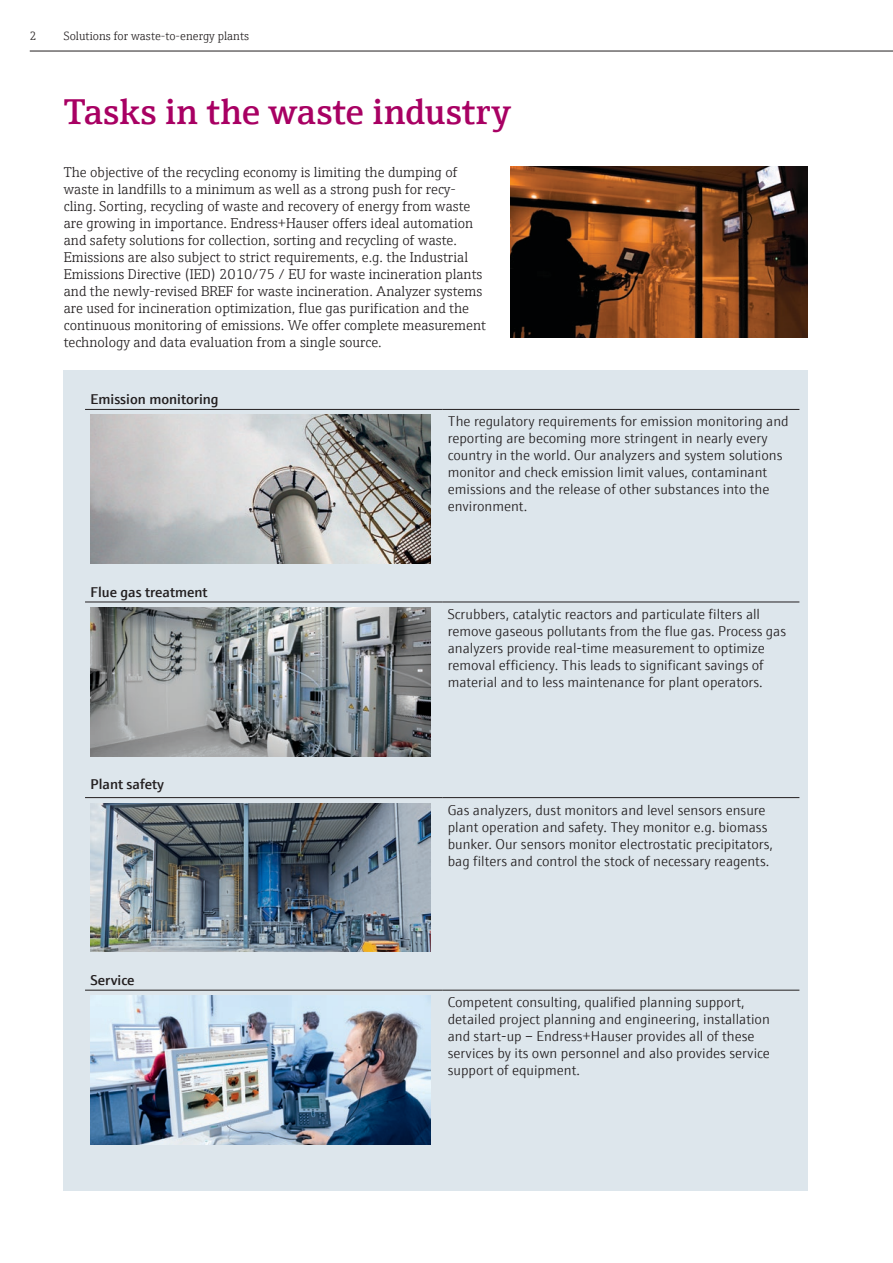
<style>
.page{position:relative;width:893px;height:1263px;background:#fff}
.page>*{position:absolute;margin:0;border:0;box-sizing:border-box;transform-origin:0 0}
.t1{font:600 36px "E+H Serif";letter-spacing:.01em;color:#a80063}
.t2{font:300 14.25px/17px "E+H Sans";color:#231f20}
.t3{font:300 14.25px/17px "E+H Serif";color:#231f20}
.t4{font:600 14.25px "E+H Sans";color:#231f20}
.t5{font:300 12px "E+H Serif";color:#231f20}
</style>
<div class="page">
<hr style="left:30px;top:51px;width:863px;height:1px;background:#231f20">
<div style="left:64px;top:370px;width:744px;height:821px;background:#dde6ec"></div>
<hr style="left:85px;top:990px;width:357px;height:1px;background:#231f20">
<hr style="left:442px;top:990px;width:357px;height:1px;background:#231f20">
<hr style="left:85px;top:797px;width:357px;height:1px;background:#231f20">
<hr style="left:442px;top:797px;width:357px;height:1px;background:#231f20">
<hr style="left:85px;top:602px;width:357px;height:1px;background:#231f20">
<hr style="left:442px;top:602px;width:357px;height:1px;background:#231f20">
<hr style="left:85px;top:409px;width:357px;height:1px;background:#231f20">
<hr style="left:442px;top:409px;width:357px;height:1px;background:#231f20">
<img style="left:91px;top:415px;width:340px;height:149px">
<img style="left:91px;top:607px;width:340px;height:149px">
<img style="left:91px;top:803px;width:340px;height:149px">
<img style="left:91px;top:996px;width:340px;height:148px">
<img style="left:510px;top:167px;width:298px;height:170px">
<p class="t5" style="left:30px;top:27px;width:8px">2</p>
<p class="t5" style="left:64px;top:27px;width:187px">Solutions for waste-to-energy plants</p>
<h1 class="t1" style="left:64px;top:84px;width:448px">Tasks in the waste industry</h1>
<p class="t3" style="left:64px;top:162px;width:424px">The objective of the recycling economy is limiting the dumping of waste in landfills to a minimum as well as a strong push for recy&shy;cling. Sorting, recycling of waste and recovery of energy from waste are growing in importance. Endress+Hauser offers ideal automation and safety solutions for collection, sorting and recycling of waste.<br>Emissions are also subject to strict requirements, e.g. the Industrial Emissions Directive (IED) 2010/75 / EU for waste incineration plants and the newly-revised BREF for waste incineration. Analyzer systems are used for incineration optimization, flue gas purification and the continuous monitoring of emissions. We offer complete measurement technology and data evaluation from a single source.</p>
<p class="t4" style="left:91px;top:388px;width:130px">Emission monitoring</p>
<p class="t4" style="left:91px;top:581px;width:119px">Flue gas treatment</p>
<p class="t4" style="left:91px;top:773px;width:75px">Plant safety</p>
<p class="t4" style="left:91px;top:969px;width:46px">Service</p>
<p class="t2" style="left:448px;top:412px;width:342px">The regulatory requirements for emission monitoring and reporting are becoming more stringent in nearly every country in the world. Our analyzers and system solutions monitor and check emission limit values, contaminant emissions and the release of other substances into the environment.</p>
<p class="t2" style="left:448px;top:604px;width:340px">Scrubbers, catalytic reactors and particulate filters all remove gaseous pollutants from the flue gas. Process gas analyzers provide real-time measurement to optimize removal efficiency. This leads to significant savings of material and to less maintenance for plant operators.</p>
<p class="t2" style="left:448px;top:800px;width:327px">Gas analyzers, dust monitors and level sensors ensure plant operation and safety. They monitor e.g. biomass bunker. Our sensors monitor electrostatic precipitators, bag filters and control the stock of necessary reagents.</p>
<p class="t2" style="left:448px;top:993px;width:324px">Competent consulting, qualified planning support, detailed project planning and engineering, installation and start-up – Endress+Hauser provides all of these services by its own personnel and also provides service support of equipment.</p>
</div>
